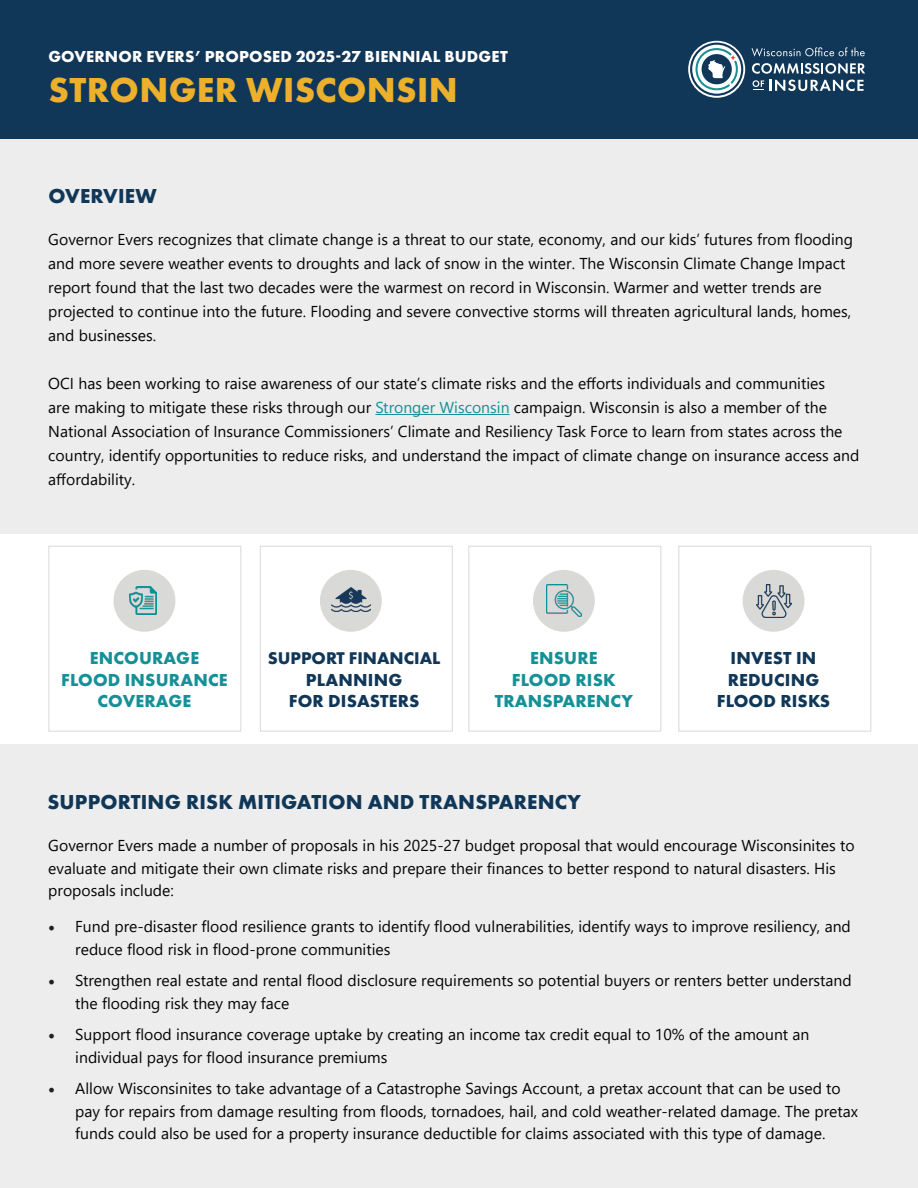
<style>
.page{position:relative;width:918px;height:1188px;background:#fff}
.page>*{position:absolute;margin:0;border:0;box-sizing:border-box;transform-origin:0 0}
.t1{font:700 36px "Futura PT";letter-spacing:.01em;color:#ecb02b}
.t2{font:700 21px "Futura PT";letter-spacing:.01em;color:#113758}
.t3{font:700 18px/21.6px "Futura PT";letter-spacing:.01em;color:#169097;text-align:center}
.t4{font:700 18px/21.6px "Futura PT";letter-spacing:.01em;color:#113758;text-align:center}
.t5{font:700 17.7px "Futura PT";color:#113758}
.t6{font:700 16.5px "Futura PT";letter-spacing:.01em;color:#fff}
.t7{font:15.75px/24px "Segoe UI";color:#040503}
.s1{color:#169097}
.s2{font-family:"Minion Pro";font-size:18px;color:#231f20}
</style>
<div class="page">
<div style="left:0;top:0;width:918px;height:534px;background:#ededed"></div>
<div style="left:0;top:744px;width:918px;height:444px;background:#ededed"></div>
<div style="left:0;top:0;width:918px;height:138px;background:#113758"></div>
<svg style="left:688px;top:41px;width:57px;height:57px"></svg>
<svg style="left:752px;top:47px;width:113px;height:10px"></svg>
<svg style="left:752px;top:63px;width:113px;height:11px"></svg>
<svg style="left:770px;top:80px;width:94px;height:11px"></svg>
<svg style="left:753px;top:80px;width:11px;height:10px"></svg>
<svg style="left:690px;top:43px;width:53px;height:53px"></svg>
<hr style="left:375px;top:414px;width:135px;height:1px;background:#169097">
<div style="left:114px;top:570px;width:61px;height:62px;background:#d9d9d7;border-radius:50%"></div>
<img style="left:129px;top:587px;width:28px;height:28px">
<div style="left:320px;top:570px;width:62px;height:62px;background:#d9d9d7;border-radius:50%"></div>
<img style="left:331px;top:587px;width:39px;height:24px">
<div style="left:533px;top:570px;width:62px;height:62px;background:#d9d9d7;border-radius:50%"></div>
<img style="left:547px;top:585px;width:34px;height:32px">
<div style="left:743px;top:570px;width:61px;height:62px;background:#d9d9d7;border-radius:50%"></div>
<img style="left:756px;top:584px;width:35px;height:33px">
<div style="left:48px;top:546px;width:193px;height:186px;border:1px solid #d9d9d7"></div>
<div style="left:260px;top:546px;width:193px;height:186px;border:1px solid #d9d9d7"></div>
<div style="left:468px;top:546px;width:193px;height:186px;border:1px solid #d9d9d7"></div>
<div style="left:678px;top:546px;width:193px;height:186px;border:1px solid #d9d9d7"></div>
<p class="t6" style="left:48px;top:46px;width:461px">GOVERNOR EVERS’ PROPOSED 2025-27 BIENNIAL BUDGET</p>
<p class="t1" style="left:48px;top:67px;width:411px">STRONGER WISCONSIN</p>
<p class="t2" style="left:48px;top:183px;width:110px">OVERVIEW</p>
<p class="t7" style="left:48px;top:226px;width:806px">Governor Evers recognizes that climate change is a threat to our state, economy, and our kids’ futures from flooding and more severe weather events to droughts and lack of snow in the winter. The Wisconsin Climate Change Impact report found that the last two decades were the warmest on record in Wisconsin. Warmer and wetter trends are projected to continue into the future. Flooding and severe convective storms will threaten agricultural lands, homes, and businesses.</p>
<p class="t7" style="left:48px;top:370px;width:813px">OCI has been working to raise awareness of our state’s climate risks and the efforts individuals and communities<br>are making to mitigate these risks through our <span class="s1">Stronger Wisconsin</span> campaign. Wisconsin is also a member of the National Association of Insurance Commissioners’ Climate and Resiliency Task Force to learn from states across the country, identify opportunities to reduce risks, and understand the impact of climate change on insurance access and affordability.</p>
<p class="t3" style="left:90px;top:647px;width:111px">ENCOURAGE</p>
<p class="t3" style="left:61px;top:669px;width:168px">FLOOD INSURANCE<br>COVERAGE</p>
<p class="t5" style="left:268px;top:647px;width:174px">SUPPORT FINANCIAL</p>
<p class="t4" style="left:306px;top:669px;width:98px">PLANNING</p>
<p class="t4" style="left:289px;top:690px;width:132px">FOR DISASTERS</p>
<p class="t3" style="left:530px;top:647px;width:69px">ENSURE</p>
<p class="t3" style="left:512px;top:669px;width:105px">FLOOD RISK</p>
<p class="t3" style="left:495px;top:690px;width:140px">TRANSPARENCY</p>
<p class="t2" style="left:47px;top:788px;width:535px">SUPPORTING RISK MITIGATION AND TRANSPARENCY</p>
<p class="t4" style="left:731px;top:647px;width:87px">INVEST IN</p>
<p class="t4" style="left:717px;top:669px;width:115px">REDUCING<br>FLOOD RISKS</p>
<p class="t7" style="left:48px;top:833px;width:808px;line-height:22.5px">Governor Evers made a number of proposals in his 2025-27 budget proposal that would encourage Wisconsinites to evaluate and mitigate their own climate risks and prepare their finances to better respond to natural disasters. His proposals include:</p>
<p class="t7" style="left:75px;top:914px;width:777px;line-height:22.5px;text-indent:-27px"><span class="s2">•</span> Fund pre-disaster flood resilience grants to identify flood vulnerabilities, identify ways to improve resiliency, and reduce flood risk in flood-prone communities</p>
<p class="t7" style="left:75px;top:968px;width:778px;line-height:22.5px;text-indent:-27px"><span class="s2">•</span> Strengthen real estate and rental flood disclosure requirements so potential buyers or renters better understand the flooding risk they may face</p>
<p class="t7" style="left:75px;top:1022px;width:736px;line-height:22.5px;text-indent:-27px"><span class="s2">•</span> Support flood insurance coverage uptake by creating an income tax credit equal to 10% of the amount an individual pays for flood insurance premiums</p>
<p class="t7" style="left:75px;top:1076px;width:784px;line-height:22.5px;text-indent:-27px"><span class="s2">•</span> Allow Wisconsinites to take advantage of a Catastrophe Savings Account, a pretax account that can be used to pay for repairs from damage resulting from floods, tornadoes, hail, and cold weather-related damage. The pretax funds could also be used for a property insurance deductible for claims associated with this type of damage.</p>
</div>
